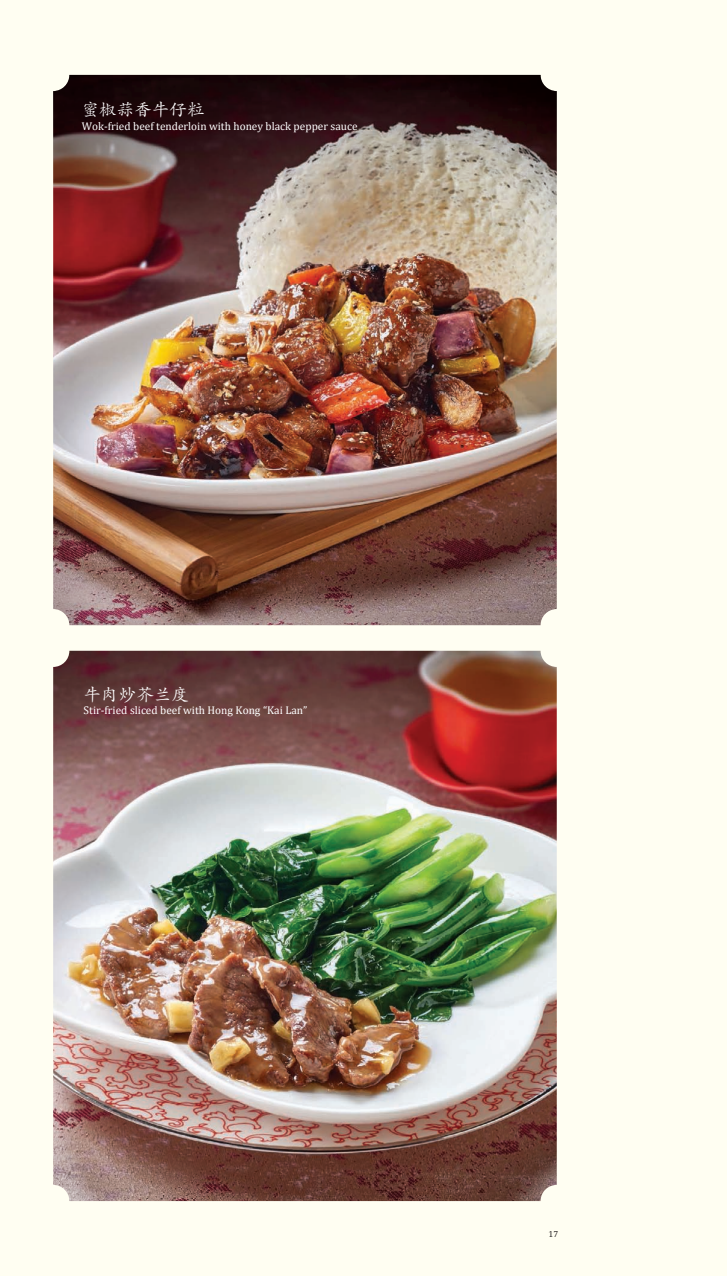
<style>
.page{position:relative;width:727px;height:1276px;background:#fff}
.page>*{position:absolute;margin:0;border:0;box-sizing:border-box;transform-origin:0 0}
.t1{font:17.5px "Adobe Kaiti Std";color:#fff}
.t2{font:11.25px "Cambria";color:#fff}
.t3{font:8.75px "Cambria";color:#231f20}
</style>
<div class="page">
<div style="left:0;top:0;width:726px;height:1276px;background:#fffef2"></div>
<img style="left:53px;top:651px;width:503px;height:550px">
<img style="left:53px;top:75px;width:503px;height:550px">
<p class="t1" style="left:82px;top:99px;width:124px">蜜椒蒜香牛仔粒</p>
<p class="t2" style="left:82px;top:119px;width:277px">Wok-fried beef tenderloin with honey black pepper sauce</p>
<p class="t1" style="left:84px;top:683px;width:106px">牛肉炒芥兰度</p>
<p class="t2" style="left:84px;top:704px;width:225px">Stir-fried sliced beef with Hong Kong “Kai Lan”</p>
<p class="t3" style="left:548px;top:1228px;width:11px">17</p>
</div>
